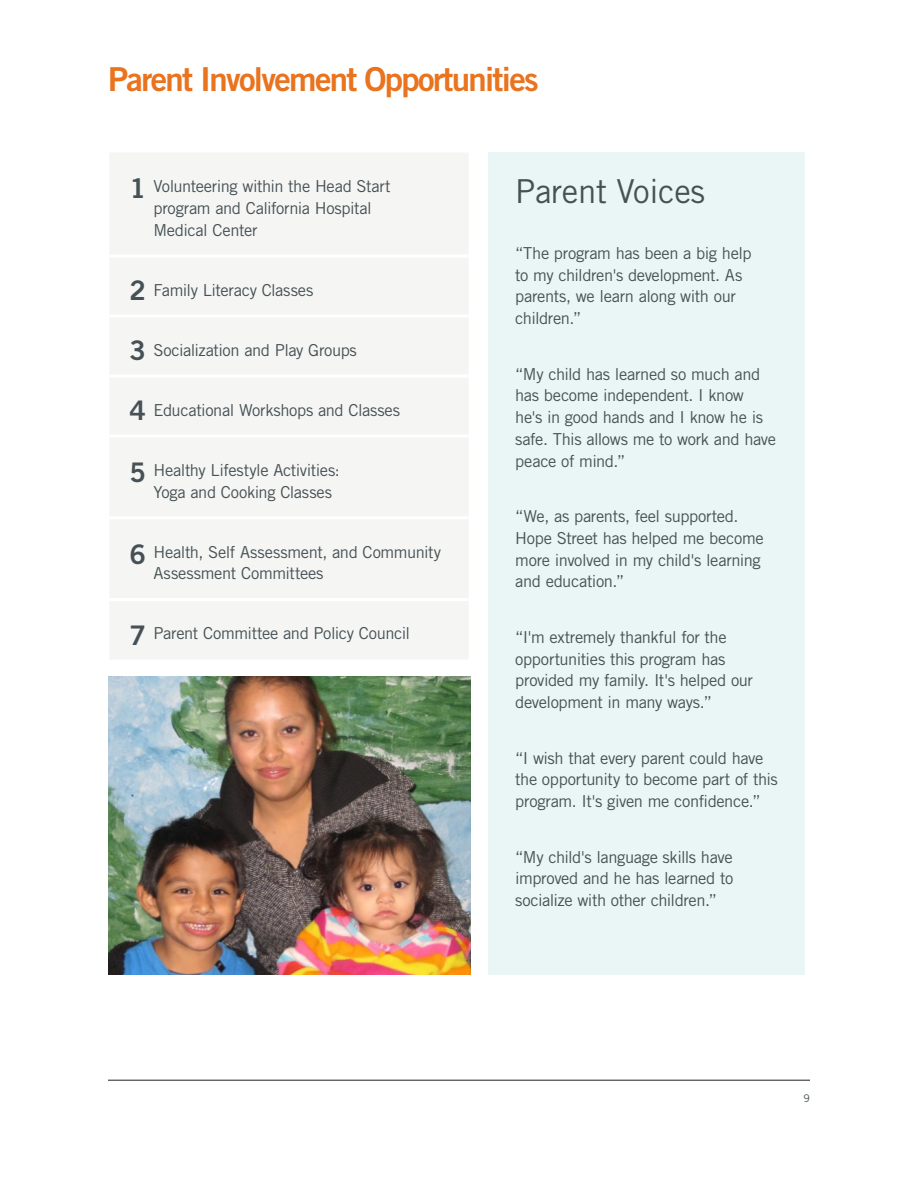
<style>
.page{position:relative;width:918px;height:1188px;background:#fff}
.page>*{position:absolute;margin:0;border:0;box-sizing:border-box;transform-origin:0 0}
.h2_subhead_orange{font:33px "Trade Gothic LT Std Bd 2";letter-spacing:-.05em;color:#e9731e}
.headline_2{font:33px "Trade Gothic LT Std";letter-spacing:-.01em;color:#465155}
.p_body{font:16.5px/21.8px "Trade Gothic LT Std";letter-spacing:-.025em;color:#465155}
.t1{font:10.5px "Trade Gothic LT Std";color:#465155}
.s1{font-family:"Trade Gothic LT Std Bd 2";font-size:27px}
</style>
<div class="page">
<hr style="left:108px;top:1080px;width:702px;height:1px;background:#231f20">
<div style="left:110px;top:153px;width:358px;height:506px;background:#f5f5f4"></div>
<hr style="left:109px;top:255px;width:360px;height:3px;background:#fff">
<hr style="left:109px;top:315px;width:360px;height:3px;background:#fff">
<hr style="left:109px;top:375px;width:360px;height:3px;background:#fff">
<hr style="left:109px;top:435px;width:360px;height:3px;background:#fff">
<hr style="left:109px;top:516px;width:360px;height:3px;background:#fff">
<hr style="left:109px;top:598px;width:360px;height:3px;background:#fff">
<img style="left:108px;top:677px;width:362px;height:298px">
<div style="left:488px;top:153px;width:317px;height:822px;background:#e9f6f5"></div>
<p class="h2_subhead_orange" style="left:108px;top:59px;width:432px">Parent Involvement Opportunities</p>
<p class="p_body" style="left:154px;top:175px;width:239px;text-indent:-24px"><span class="s1">1</span> Volunteering within the Head Start program and California Hospital<br>Medical Center</p>
<p class="p_body" style="left:130px;top:279px;width:185px"><span class="s1">2</span> Family Literacy Classes</p>
<p class="p_body" style="left:130px;top:339px;width:229px"><span class="s1">3</span> Socialization and Play Groups</p>
<p class="p_body" style="left:130px;top:399px;width:272px"><span class="s1">4</span> Educational Workshops and Classes</p>
<p class="p_body" style="left:154px;top:459px;width:188px;text-indent:-24px"><span class="s1">5</span> Healthy Lifestyle Activities:<br>Yoga and Cooking Classes</p>
<p class="p_body" style="left:154px;top:541px;width:289px;text-indent:-24px"><span class="s1">6</span> Health, Self Assessment, and Community<br>Assessment Committees</p>
<p class="p_body" style="left:130px;top:622px;width:282px"><span class="s1">7</span> Parent Committee and Policy Council</p>
<p class="headline_2" style="left:515px;top:172px;width:192px">Parent Voices</p>
<p class="p_body" style="left:515px;top:242px;width:238px">“The program has been a big help to my children's development. As parents, we learn along with our children.”</p>
<p class="p_body" style="left:515px;top:363px;width:262px">“My child has learned so much and has become independent. I know<br>he's in good hands and I know he is safe. This allows me to work and have peace of mind.”</p>
<p class="p_body" style="left:515px;top:505px;width:250px">“We, as parents, feel supported.<br>Hope Street has helped me become more involved in my child's learning and education.”</p>
<p class="p_body" style="left:515px;top:626px;width:239px">“I'm extremely thankful for the opportunities this program has provided my family. It's helped our development in many ways.”</p>
<p class="p_body" style="left:515px;top:747px;width:264px">“I wish that every parent could have the opportunity to become part of this program. It's given me confidence.”</p>
<p class="p_body" style="left:515px;top:846px;width:220px;text-align:justify">“My child's language skills have improved and he has learned to socialize with other children.”</p>
<p class="t1" style="left:804px;top:1092px;width:8px">9</p>
</div>
